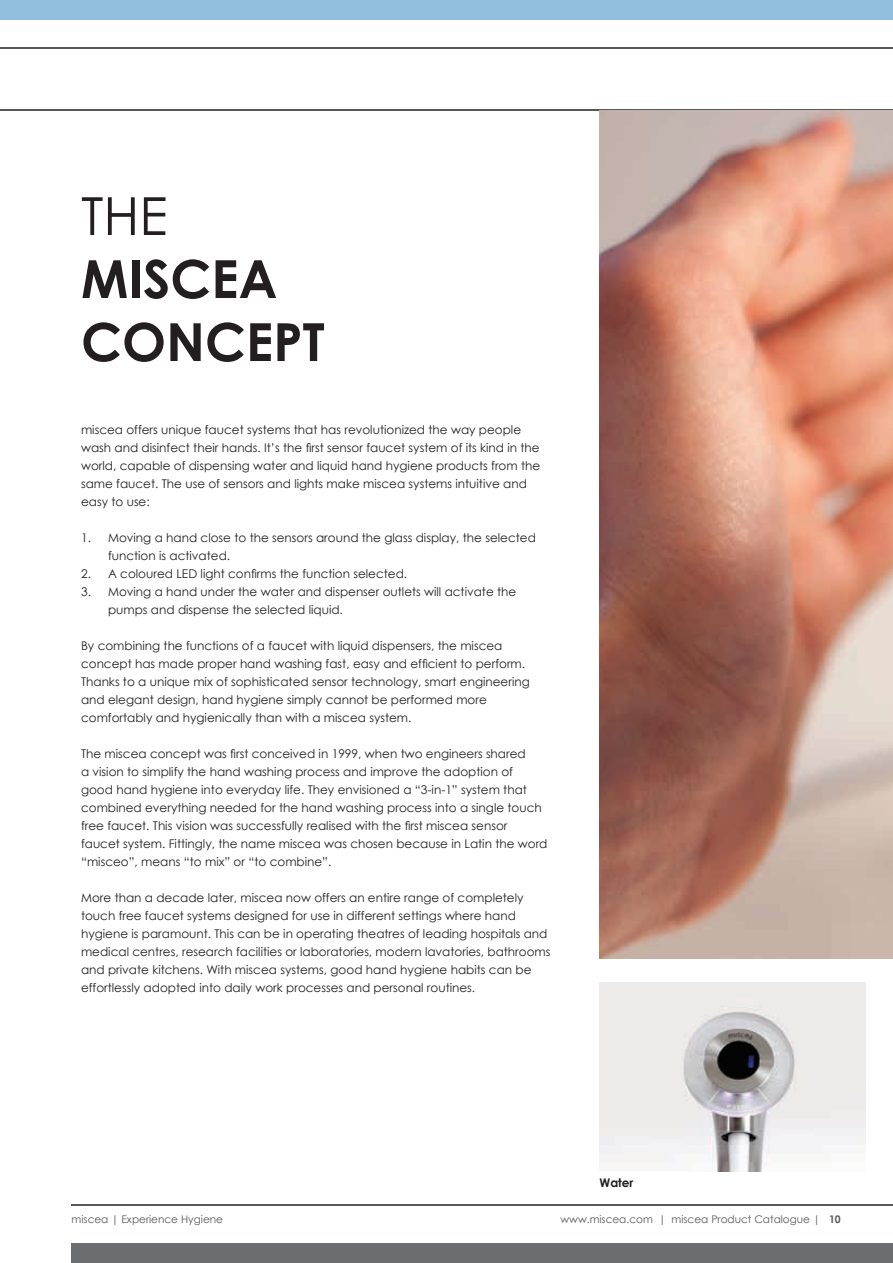
<style>
.page{position:relative;width:893px;height:1263px;background:#fff}
.page>*{position:absolute;margin:0;border:0;box-sizing:border-box;transform-origin:0 0}
.t1{font:700 52.5px/63px "Century Gothic";color:#231f20}
.t2{font:52.5px "Century Gothic";color:#231f20}
.t3{font:12px/18px "Century Gothic";color:#231f20}
.t4{font:700 12px "Century Gothic";color:#231f20}
.t5{font:10.5px "Century Gothic";color:#57585a}
.s1{font-weight:700}
</style>
<div class="page">
<div style="left:72px;top:1244px;width:821px;height:19px;background:#6c6d70"></div>
<hr style="left:72px;top:1205px;width:821px;height:1px;background:#57585a">
<hr style="left:0;top:48px;width:893px;height:1px;background:#57585a">
<hr style="left:0;top:109px;width:893px;height:1px;background:#57585a">
<img style="left:600px;top:111px;width:293px;height:848px">
<div style="left:0;top:0;width:893px;height:20px;background:#92bedd"></div>
<img style="left:600px;top:982px;width:266px;height:189px">
<h1 class="t2" style="left:81px;top:179px;width:88px">THE</h1>
<h1 class="t1" style="left:81px;top:245px;width:245px">MISCEA<br>CONCEPT</h1>
<p class="t3" style="left:81px;top:420px;width:461px">miscea offers unique faucet systems that has revolutionized the way people wash and disinfect their hands. It’s the first sensor faucet system of its kind in the world, capable of dispensing water and liquid hand hygiene products from the same faucet. The use of sensors and lights make miscea systems intuitive and easy to use:</p>
<p class="t3" style="left:108px;top:528px;width:429px;text-indent:-27px">1. Moving a hand close to the sensors around the glass display, the selected function is activated.</p>
<p class="t3" style="left:81px;top:564px;width:328px">2. A coloured LED light confirms the function selected.</p>
<p class="t3" style="left:108px;top:582px;width:410px;text-indent:-27px">3. Moving a hand under the water and dispenser outlets will activate the pumps and dispense the selected liquid.</p>
<p class="t3" style="left:81px;top:636px;width:450px">By combining the functions of a faucet with liquid dispensers, the miscea concept has made proper hand washing fast, easy and efficient to perform.<br>Thanks to a unique mix of sophisticated sensor technology, smart engineering and elegant design, hand hygiene simply cannot be performed more comfortably and hygienically than with a miscea system.</p>
<p class="t3" style="left:81px;top:744px;width:468px">The miscea concept was first conceived in 1999, when two engineers shared<br>a vision to simplify the hand washing process and improve the adoption of good hand hygiene into everyday life. They envisioned a “3-in-1” system that combined everything needed for the hand washing process into a single touch free faucet. This vision was successfully realised with the first miscea sensor faucet system. Fittingly, the name miscea was chosen because in Latin the word “misceo”, means “to mix” or “to combine”.</p>
<p class="t3" style="left:81px;top:888px;width:471px">More than a decade later, miscea now offers an entire range of completely touch free faucet systems designed for use in different settings where hand hygiene is paramount. This can be in operating theatres of leading hospitals and medical centres, research facilities or laboratories, modern lavatories, bathrooms and private kitchens. With miscea systems, good hand hygiene habits can be effortlessly adopted into daily work processes and personal routines.</p>
<p class="t4" style="left:600px;top:1173px;width:35px">Water</p>
<p class="t5" style="left:72px;top:1212px;width:153px">miscea | Experience Hygiene</p>
<p class="t5" style="left:561px;top:1212px;width:282px">www.miscea.com | miscea Product Catalogue | <span class="s1">10</span></p>
</div>
